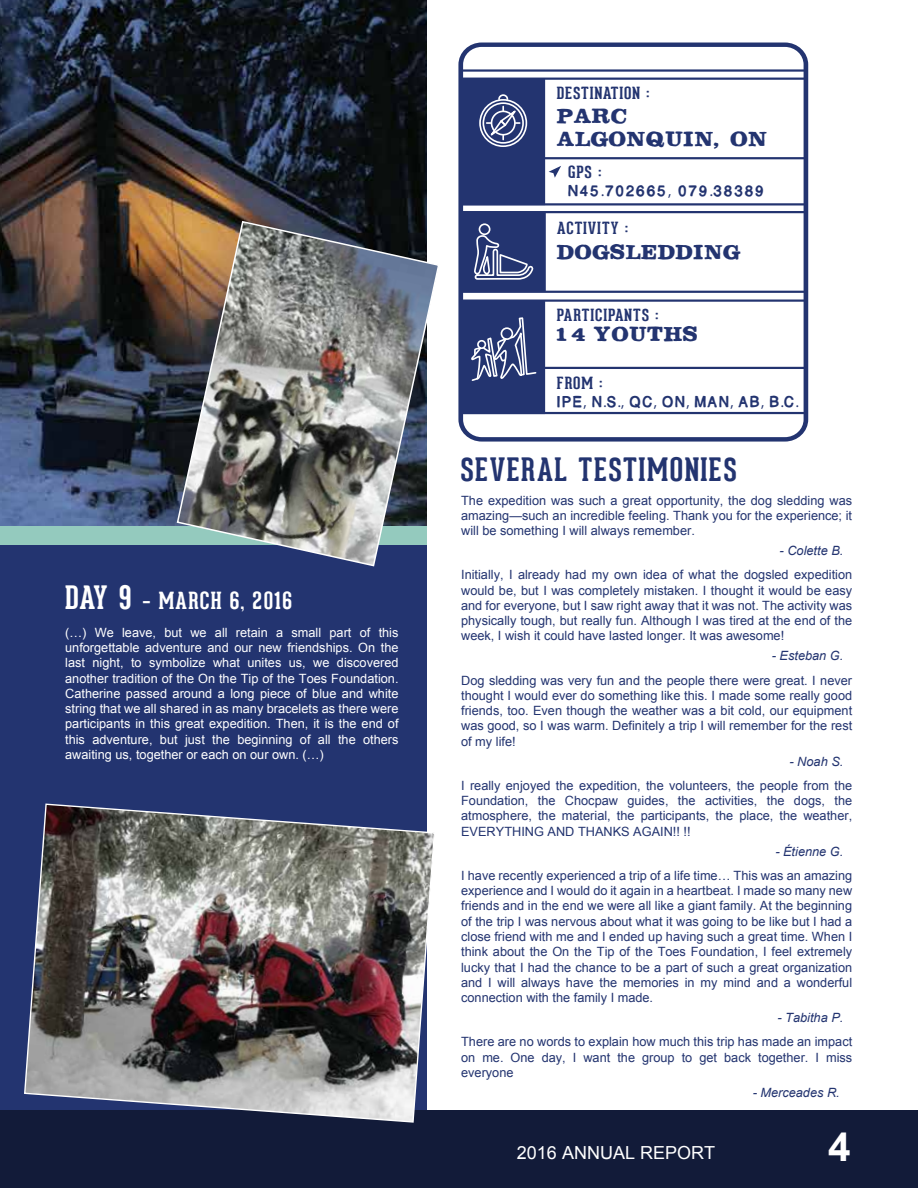
<style>
.page{position:relative;width:918px;height:1188px;background:#fff}
.page>*{position:absolute;margin:0;border:0;box-sizing:border-box;transform-origin:0 0}
.t1{font:700 40.5px "Arial";color:#fff}
.t2{font:700 31.5px "Geared Slab";letter-spacing:.05em;color:#233470}
.t3{font:700 23.1px "Geared Slab";letter-spacing:.05em;color:#fff}
.t4{font:700 19.5px/23.4px "LSTK Clarendon";letter-spacing:.1em;color:#233470;scale:1.05 1}
.t5{font:700 19.2px "LSTK Clarendon";letter-spacing:.1em;color:#233470;scale:1.05 1}
.t6{font:18px "Arial";color:#fff}
.t7{font:700 16.5px "Geared Slab";letter-spacing:.05em;color:#233470;scale:1.06 1}
.t8{font:15.3px "M Jletter 2";letter-spacing:.04em;color:#233470;scale:.95 1}
.t9{font:15.3px "M Jletter 2";letter-spacing:.1em;color:#233470}
.t10{font:12.75px/15.3px "Arial";color:#233470;text-align:justify}
.t11{font:12.75px/15.3px "Arial";color:#fff;text-align:justify}
.t12{font:italic 12.75px "Arial";color:#233470}
.s1{font-size:31.5px}
.s2{font-family:"Myriad Pro"}
</style>
<div class="page">
<img style="left:0;top:0;width:427px;height:526px">
<div style="left:0;top:537px;width:427px;height:606px;background:#233470"></div>
<div style="left:0;top:1110px;width:918px;height:78px;background:#121b39"></div>
<div style="left:0;top:526px;width:427px;height:18px;background:#94cabe"></div>
<svg style="left:458px;top:43px;width:350px;height:399px"></svg>
<div style="left:479px;top:99px;width:48px;height:48px;border:2px solid #fff;border-radius:50%"></div>
<div style="left:483px;top:102px;width:41px;height:42px;border:2px solid #fff;border-radius:50%"></div>
<svg style="left:485px;top:93px;width:37px;height:48px;background:#606c97"></svg>
<svg style="left:549px;top:166px;width:12px;height:12px"></svg>
<svg style="left:473px;top:223px;width:62px;height:58px;background:#4d5b8b"></svg>
<svg style="left:469px;top:316px;width:69px;height:126px"></svg>
<img style="left:24px;top:803px;width:410px;height:320px">
<img style="left:176px;top:220px;width:262px;height:347px">
<h3 class="t3" style="left:65px;top:586px;width:228px"><span class="s1">DAY 9</span> – MARCH 6, 2016</h3>
<p class="t11" style="left:65px;top:625px;width:335px">(…) We leave, but we all retain a small part of this unforgettable adventure and our new friendships. On the last night, to symbolize what unites us, we discovered another tradition of the On the Tip of the Toes Foundation.<br>Catherine passed around a long piece of blue and white string that we all shared in as many bracelets as there were participants in this great expedition. Then, it is the end of this adventure, but just the beginning of all the others awaiting us, together or each on our own. (…)</p>
<p class="t7" style="left:557px;top:83px;width:89px">DESTINATION :</p>
<h3 class="t4" style="left:557px;top:104px;width:200px">PARC<br>ALGONQUIN, ON</h3>
<p class="t7" style="left:568px;top:162px;width:33px">GPS :</p>
<p class="t9" style="left:568px;top:185px;width:198px">N45<span class="s2">.</span>702665<span class="s2">,</span> 079<span class="s2">.</span>38389</p>
<p class="t7" style="left:557px;top:217px;width:69px">ACTIVITY :</p>
<h3 class="t5" style="left:557px;top:240px;width:175px">DOGSLEDDING</h3>
<p class="t7" style="left:557px;top:304px;width:97px">PARTICIPANTS :</p>
<h3 class="t5" style="left:557px;top:322px;width:134px">14 YOUTHS</h3>
<p class="t7" style="left:557px;top:373px;width:45px">FROM :</p>
<p class="t8" style="left:557px;top:396px;width:256px">IPE<span class="s2">,</span> N<span class="s2">.</span>S<span class="s2">.,</span> QC<span class="s2">,</span> ON<span class="s2">,</span> MAN<span class="s2">,</span> AB<span class="s2">,</span> B<span class="s2">.</span>C<span class="s2">.</span></p>
<h2 class="t2" style="left:461px;top:450px;width:278px">SEVERAL TESTIMONIES</h2>
<p class="t10" style="left:461px;top:493px;width:393px">The expedition was such a great opportunity, the dog sledding was amazing—such an incredible feeling. Thank you for the experience; it will be something I will always remember.</p>
<p class="t12" style="left:780px;top:542px;width:65px">- Colette B.</p>
<p class="t10" style="left:461px;top:567px;width:393px">Initially, I already had my own idea of what the dogsled expedition would be, but I was completely mistaken. I thought it would be easy and for everyone, but I saw right away that it was not. The activity was physically tough, but really fun. Although I was tired at the end of the week, I wish it could have lasted longer. It was awesome!</p>
<p class="t12" style="left:772px;top:648px;width:73px">- Esteban G.</p>
<p class="t10" style="left:461px;top:673px;width:393px">Dog sledding was very fun and the people there were great. I never thought I would ever do something like this. I made some really good friends, too. Even though the weather was a bit cold, our equipment was good, so I was warm. Definitely a trip I will remember for the rest of my life!</p>
<p class="t12" style="left:790px;top:753px;width:55px">- Noah S.</p>
<p class="t10" style="left:461px;top:778px;width:393px">I really enjoyed the expedition, the volunteers, the people from the Foundation, the Chocpaw guides, the activities, the dogs, the atmosphere, the material, the participants, the place, the weather, EVERYTHING AND THANKS AGAIN!! !!</p>
<p class="t12" style="left:775px;top:843px;width:70px">- Étienne G.</p>
<p class="t10" style="left:461px;top:868px;width:393px">I have recently experienced a trip of a life time… This was an amazing experience and I would do it again in a heartbeat. I made so many new friends and in the end we were all like a giant family. At the beginning of the trip I was nervous about what it was going to be like but I had a close friend with me and I ended up having such a great time. When I think about the On the Tip of the Toes Foundation, I feel extremely lucky that I had the chance to be a part of such a great organization and I will always have the memories in my mind and a wonderful connection with the family I made.</p>
<p class="t12" style="left:777px;top:1009px;width:67px">- Tabitha P.</p>
<p class="t10" style="left:461px;top:1034px;width:393px">There are no words to explain how much this trip has made an impact on me. One day, I want the group to get back together. I miss everyone</p>
<p class="t12" style="left:753px;top:1084px;width:89px">- Merceades R.</p>
<h3 class="t6" style="left:517px;top:1141px;width:200px">2016 ANNUAL REPORT</h3>
<h1 class="t1" style="left:828px;top:1120px;width:24px">4</h1>
</div>
